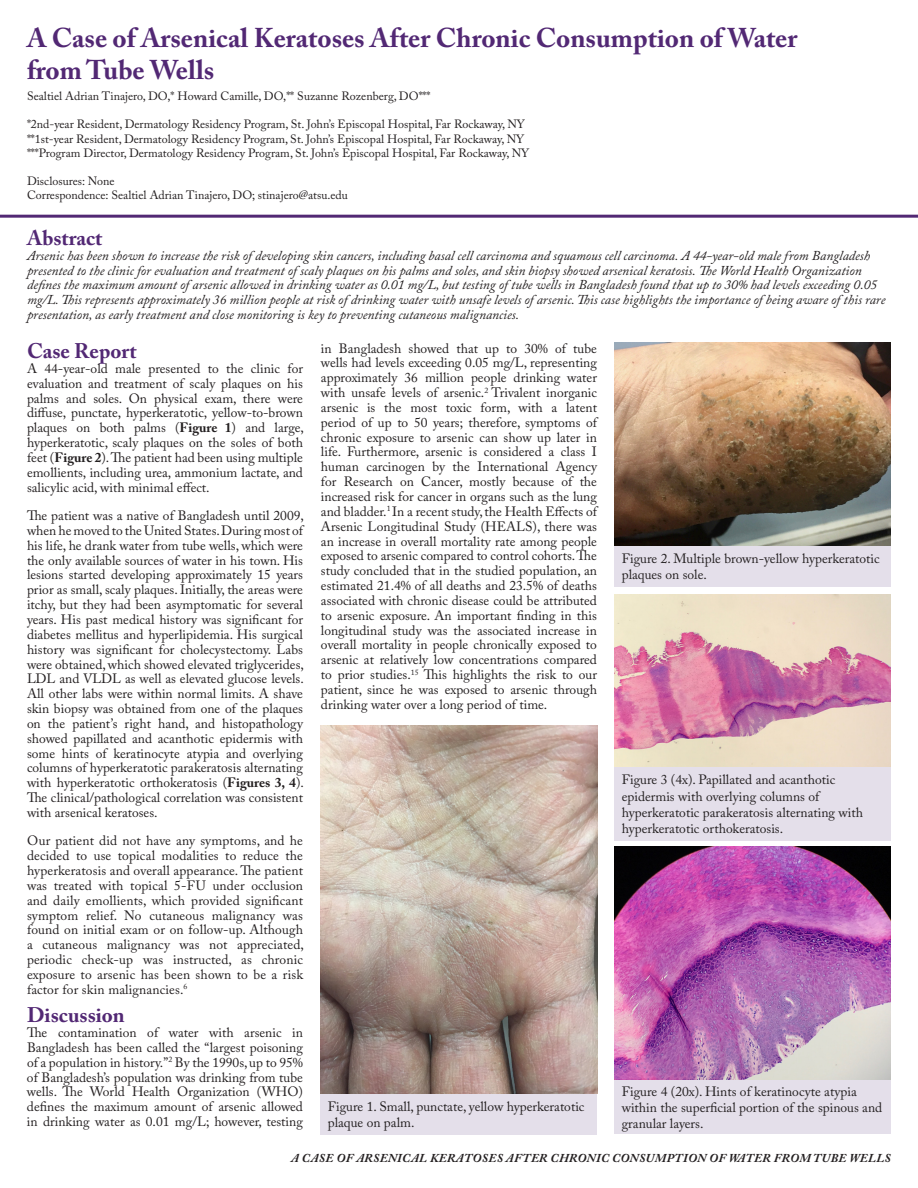
<style>
.page{position:relative;width:918px;height:1188px;background:#fff}
.page>*{position:absolute;margin:0;border:0;box-sizing:border-box;transform-origin:0 0}
.t1{font:700 27px/32.4px "Adobe Caslon Pro";color:#522874}
.No_Spacing{font:700 21px "Adobe Caslon Pro";color:#522874}
.No_Spacing-2{font:13.5px/14.9px "Adobe Caslon Pro";color:#231f20;text-align:justify}
.No_Spacing-3{font:italic 13.5px/14.9px "Adobe Caslon Pro";color:#231f20}
.No_Spacing-4{font:12px "Adobe Caslon Pro";color:#231f20}
.t2{font:italic 700 12px "Adobe Caslon Pro";letter-spacing:.025em;color:#231f20}
.s1{font-weight:700}
</style>
<div class="page">
<hr style="left:0;top:215px;width:918px;height:3px;background:#522874">
<img style="left:321px;top:726px;width:276px;height:368px">
<div style="left:321px;top:1094px;width:276px;height:40px;background:#e4dfea"></div>
<img style="left:615px;top:342px;width:276px;height:204px">
<div style="left:615px;top:546px;width:276px;height:40px;background:#e4dfea"></div>
<img style="left:615px;top:594px;width:276px;height:173px">
<div style="left:615px;top:767px;width:276px;height:73px;background:#e4dfea"></div>
<img style="left:615px;top:847px;width:276px;height:233px">
<div style="left:615px;top:1080px;width:276px;height:54px;background:#e4dfea"></div>
<p class="t1" style="left:27px;top:21px;width:772px">A Case of Arsenical Keratoses After Chronic Consumption of Water from Tube Wells</p>
<p class="No_Spacing-4" style="left:27px;top:89px;width:405px">Sealtiel Adrian Tinajero, DO,* Howard Camille, DO,** Suzanne Rozenberg, DO***</p>
<p class="No_Spacing-4" style="left:27px;top:117px;width:499px">*2nd-year Resident, Dermatology Residency Program, St. John’s Episcopal Hospital, Far Rockaway, NY</p>
<p class="No_Spacing-4" style="left:27px;top:132px;width:499px">**1st-year Resident, Dermatology Residency Program, St. John’s Episcopal Hospital, Far Rockaway, NY</p>
<p class="No_Spacing-4" style="left:27px;top:146px;width:504px">***Program Director, Dermatology Residency Program, St. John’s Episcopal Hospital, Far Rockaway, NY</p>
<p class="No_Spacing-4" style="left:27px;top:174px;width:89px">Disclosures: None</p>
<p class="No_Spacing-4" style="left:27px;top:188px;width:322px">Correspondence: Sealtiel Adrian Tinajero, DO; stinajero@atsu.edu</p>
<p class="No_Spacing" style="left:27px;top:225px;width:77px">Abstract</p>
<p class="No_Spacing-3" style="left:27px;top:248px;width:860px">Arsenic has been shown to increase the risk of developing skin cancers, including basal cell carcinoma and squamous cell carcinoma. A 44-year-old male from Bangladesh presented to the clinic for evaluation and treatment of scaly plaques on his palms and soles, and skin biopsy showed arsenical keratosis. The World Health Organization defines the maximum amount of arsenic allowed in drinking water as 0.01 mg/L, but testing of tube wells in Bangladesh found that up to 30% had levels exceeding 0.05 mg/L. This represents approximately 36 million people at risk of drinking water with unsafe levels of arsenic. This case highlights the importance of being aware of this rare presentation, as early treatment and close monitoring is key to preventing cutaneous malignancies.</p>
<p class="No_Spacing" style="left:27px;top:338px;width:111px">Case Report</p>
<p class="No_Spacing-2" style="left:27px;top:361px;width:278px">A 44-year-old male presented to the clinic for evaluation and treatment of scaly plaques on his palms and soles. On physical exam, there were diffuse, punctate, hyperkeratotic, yellow-to-brown plaques on both palms (<span class="s1">Figure 1</span>) and large, hyperkeratotic, scaly plaques on the soles of both feet (<span class="s1">Figure 2</span>). The patient had been using multiple emollients, including urea, ammonium lactate, and salicylic acid, with minimal effect.</p>
<p class="No_Spacing-2" style="left:27px;top:508px;width:278px">The patient was a native of Bangladesh until 2009, when he moved to the United States. During most of his life, he drank water from tube wells, which were the only available sources of water in his town. His lesions started developing approximately 15 years prior as small, scaly plaques. Initially, the areas were itchy, but they had been asymptomatic for several years. His past medical history was significant for diabetes mellitus and hyperlipidemia. His surgical history was significant for cholecystectomy. Labs were obtained, which showed elevated triglycerides, LDL and VLDL as well as elevated glucose levels.<br>All other labs were within normal limits. A shave skin biopsy was obtained from one of the plaques on the patient’s right hand, and histopathology showed papillated and acanthotic epidermis with some hints of keratinocyte atypia and overlying columns of hyperkeratotic parakeratosis alternating with hyperkeratotic orthokeratosis (<span class="s1">Figures 3, 4</span>).<br>The clinical/pathological correlation was consistent with arsenical keratoses.</p>
<p class="No_Spacing-2" style="left:27px;top:833px;width:278px">Our patient did not have any symptoms, and he decided to use topical modalities to reduce the hyperkeratosis and overall appearance. The patient was treated with topical 5-FU under occlusion and daily emollients, which provided significant symptom relief. No cutaneous malignancy was found on initial exam or on follow-up. Although a cutaneous malignancy was not appreciated, periodic check-up was instructed, as chronic exposure to arsenic has been shown to be a risk factor for skin malignancies.<sup>6</sup></p>
<p class="No_Spacing" style="left:27px;top:1003px;width:99px">Discussion</p>
<p class="No_Spacing-2" style="left:27px;top:1025px;width:278px">The contamination of water with arsenic in Bangladesh has been called the “largest poisoning of a population in history.”<sup>2</sup> By the 1990s, up to 95% of Bangladesh’s population was drinking from tube wells. The World Health Organization (WHO) defines the maximum amount of arsenic allowed in drinking water as 0.01 mg/L; however, testing</p>
<p class="No_Spacing-2" style="left:321px;top:340px;width:278px">in Bangladesh showed that up to 30% of tube wells had levels exceeding 0.05 mg/L, representing approximately 36 million people drinking water with unsafe levels of arsenic.<sup>2</sup> Trivalent inorganic arsenic is the most toxic form, with a latent period of up to 50 years; therefore, symptoms of chronic exposure to arsenic can show up later in life. Furthermore, arsenic is considered a class I human carcinogen by the International Agency for Research on Cancer, mostly because of the increased risk for cancer in organs such as the lung and bladder.<sup>1</sup> In a recent study, the Health Effects of Arsenic Longitudinal Study (HEALS), there was an increase in overall mortality rate among people exposed to arsenic compared to control cohorts. The study concluded that in the studied population, an estimated 21.4% of all deaths and 23.5% of deaths associated with chronic disease could be attributed to arsenic exposure. An important finding in this longitudinal study was the associated increase in overall mortality in people chronically exposed to arsenic at relatively low concentrations compared to prior studies.<sup>15</sup> This highlights the risk to our patient, since he was exposed to arsenic through drinking water over a long period of time.</p>
<p class="No_Spacing-2" style="left:328px;top:1098px;width:258px;line-height:16.2px">Figure 1. Small, punctate, yellow hyperkeratotic plaque on palm.</p>
<p class="No_Spacing-2" style="left:622px;top:551px;width:260px;line-height:16.2px">Figure 2. Multiple brown-yellow hyperkeratotic plaques on sole.</p>
<p class="No_Spacing-2" style="left:622px;top:772px;width:243px;line-height:16.2px;text-align:left">Figure 3 (4x). Papillated and acanthotic epidermis with overlying columns of hyperkeratotic parakeratosis alternating with hyperkeratotic orthokeratosis.</p>
<p class="No_Spacing-2" style="left:622px;top:1083px;width:262px;line-height:16.2px;text-align:left">Figure 4 (20x). Hints of keratinocyte atypia within the superficial portion of the spinous and granular layers.</p>
<p class="t2" style="left:291px;top:1151px;width:601px">A CASE OF ARSENICAL KERATOSES AFTER CHRONIC CONSUMPTION OF WATER FROM TUBE WELLS</p>
</div>
